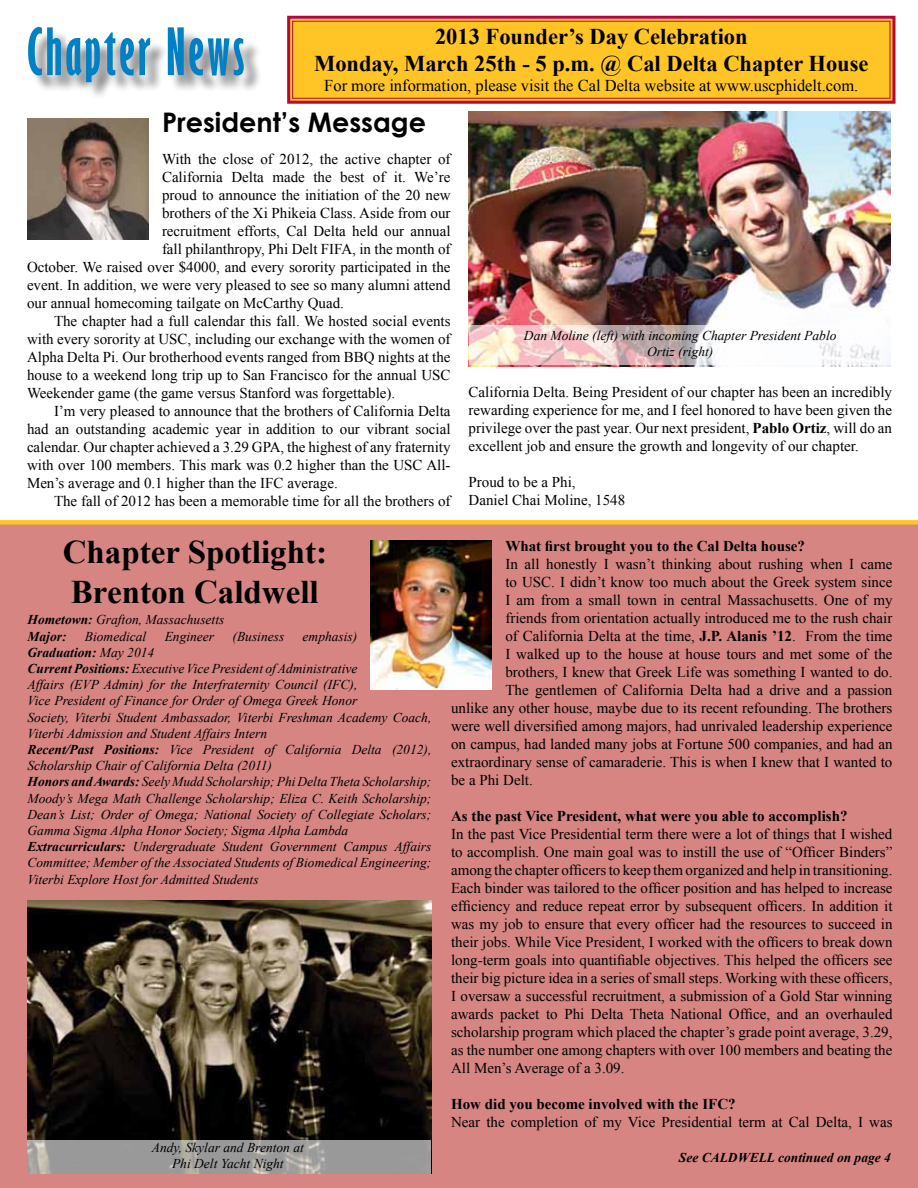
<style>
.page{position:relative;width:918px;height:1188px;background:#fff}
.page>*{position:absolute;margin:0;border:0;box-sizing:border-box;transform-origin:0 0}
.t1{font:700 extra-condensed 60px "Gill Sans";letter-spacing:.05em;color:#0081c6}
.t2{font:700 33px/39.6px "Times New Roman";color:#000}
.t3{font:700 27px "Century Gothic";color:#000}
.t4{font:700 22.5px/27px "Times New Roman";color:#000;text-align:center}
.t5{font:16.5px "Times New Roman";color:#000}
.t6{font:15px/18px "Times New Roman";color:#000;text-align:justify}
.t7{font:700 15px "Times New Roman";color:#000}
.t8{font:italic 13.5px/16.2px "Times New Roman";color:#000;text-align:center}
.t9{font:italic 700 13.5px "Times New Roman";color:#000}
.s1{font-weight:700}
</style>
<div class="page">
<div style="left:0;top:525px;width:918px;height:663px;background:#d68582"></div>
<img style="left:468px;top:112px;width:423px;height:255px">
<svg style="left:469px;top:325px;width:422px;height:40px"></svg>
<div style="left:31px;top:30px;width:231px;height:71px;background:#000;opacity:.5"></div>
<img style="left:28px;top:118px;width:120px;height:121px">
<img style="left:371px;top:541px;width:121px;height:148px">
<img style="left:28px;top:901px;width:403px;height:240px">
<svg style="left:27px;top:1141px;width:404px;height:33px;background:#9d9d9b"></svg>
<div style="left:0;top:520px;width:918px;height:5px;background:#ffc425"></div>
<svg style="left:287px;top:15px;width:609px;height:89px;background:#f8b52a"></svg>
<div style="left:292px;top:21px;width:599px;height:78px;border:1px solid #b30838"></div>
<h1 class="t1" style="left:27px;top:15px;width:219px">Chapter News</h1>
<h3 class="t4" style="left:314px;top:22px;width:556px">2013 Founder’s Day Celebration<br>Monday, March 25th - 5 p.m. @ Cal Delta Chapter House</h3>
<p class="t5" style="left:324px;top:74px;width:536px">For more information, please visit the Cal Delta website at www.uscphidelt.com.</p>
<h3 class="t3" style="left:162px;top:102px;width:266px">President’s Message</h3>
<p class="t6" style="left:162px;top:150px;width:290px">With the close of 2012, the active chapter of</p>
<p class="t6" style="left:162px;top:168px;width:290px">California Delta made the best of it. We’re</p>
<p class="t6" style="left:162px;top:186px;width:290px">proud to announce the initiation of the 20 new</p>
<p class="t6" style="left:162px;top:204px;width:290px">brothers of the Xi Phikeia Class. Aside from our</p>
<p class="t6" style="left:162px;top:222px;width:290px">recruitment efforts, Cal Delta held our annual</p>
<p class="t6" style="left:162px;top:240px;width:290px">fall philanthropy, Phi Delt FIFA, in the month of</p>
<p class="t6" style="left:27px;top:258px;width:425px">October. We raised over $4000, and every sorority participated in the</p>
<p class="t6" style="left:27px;top:276px;width:425px">event. In addition, we were very pleased to see so many alumni attend</p>
<p class="t6" style="left:27px;top:294px;width:319px">our annual homecoming tailgate on McCarthy Quad.</p>
<p class="t6" style="left:54px;top:312px;width:398px">The chapter had a full calendar this fall. We hosted social events</p>
<p class="t6" style="left:27px;top:330px;width:425px">with every sorority at USC, including our exchange with the women of</p>
<p class="t6" style="left:27px;top:348px;width:425px">Alpha Delta Pi. Our brotherhood events ranged from BBQ nights at the</p>
<p class="t6" style="left:27px;top:366px;width:425px">house to a weekend long trip up to San Francisco for the annual USC</p>
<p class="t6" style="left:27px;top:384px;width:370px">Weekender game (the game versus Stanford was forgettable).</p>
<p class="t6" style="left:54px;top:402px;width:398px">I’m very pleased to announce that the brothers of California Delta</p>
<p class="t6" style="left:27px;top:420px;width:425px">had an outstanding academic year in addition to our vibrant social</p>
<p class="t6" style="left:27px;top:438px;width:425px">calendar. Our chapter achieved a 3.29 GPA, the highest of any fraternity</p>
<p class="t6" style="left:27px;top:456px;width:425px">with over 100 members. This mark was 0.2 higher than the USC All-</p>
<p class="t6" style="left:27px;top:474px;width:312px">Men’s average and 0.1 higher than the IFC average.</p>
<p class="t6" style="left:54px;top:492px;width:398px">The fall of 2012 has been a memorable time for all the brothers of</p>
<p class="t8" style="left:524px;top:327px;width:314px">Dan Moline (left) with incoming Chapter President Pablo<br>Ortiz (right)</p>
<p class="t6" style="left:469px;top:383px;width:425px">California Delta. Being President of our chapter has been an incredibly rewarding experience for me, and I feel honored to have been given the privilege over the past year. Our next president, <span class="s1">Pablo Ortiz</span>, will do an excellent job and ensure the growth and longevity of our chapter.</p>
<p class="t6" style="left:469px;top:473px;width:158px">Proud to be a Phi,<br>Daniel Chai Moline, 1548</p>
<h2 class="t2" style="left:63px;top:531px;width:266px">Chapter Spotlight:<br>Brenton Caldwell</h2>
<p class="t8" style="left:28px;top:611px;width:198px;text-align:left"><span class="s1">Hometown:</span> Grafton, Massachusetts<br><span class="s1">Major:</span></p>
<p class="t8" style="left:85px;top:628px;width:63px">Biomedical</p>
<p class="t8" style="left:165px;top:628px;width:51px">Engineer</p>
<p class="t8" style="left:233px;top:628px;width:53px">(Business</p>
<p class="t8" style="left:303px;top:628px;width:56px">emphasis)</p>
<p class="t8" style="left:28px;top:644px;width:405px;text-align:left"><span class="s1">Graduation:</span> May 2014<br><span class="s1">Current Positions:</span> Executive Vice President of Administrative<br>Affairs (EVP Admin) for the Interfraternity Council (IFC),<br>Vice President of Finance for Order of Omega Greek Honor<br>Society, Viterbi Student Ambassador, Viterbi Freshman Academy Coach, Viterbi Admission and Student Affairs Intern<br><span class="s1">Recent/Past Positions:</span> Vice President of California Delta (2012), Scholarship Chair of California Delta (2011)<br><span class="s1">Honors and Awards:</span> Seely Mudd Scholarship; Phi Delta Theta Scholarship; Moody’s Mega Math Challenge Scholarship; Eliza C. Keith Scholarship; Dean’s List; Order of Omega; National Society of Collegiate Scholars; Gamma Sigma Alpha Honor Society; Sigma Alpha Lambda <span class="s1">Extracurriculars:</span> Undergraduate Student Government Campus Affairs Committee; Member of the Associated Students of Biomedical Engineering; Viterbi Explore Host for Admitted Students</p>
<p class="t8" style="left:152px;top:1139px;width:154px">Andy, Skylar and Brenton at<br>Phi Delt Yacht Night</p>
<p class="t7" style="left:505px;top:536px;width:301px">What first brought you to the Cal Delta house?</p>
<p class="t6" style="left:505px;top:555px;width:389px">In all honestly I wasn’t thinking about rushing when I came</p>
<p class="t6" style="left:505px;top:573px;width:389px">to USC. I didn’t know too much about the Greek system since</p>
<p class="t6" style="left:505px;top:591px;width:389px">I am from a small town in central Massachusetts. One of my</p>
<p class="t6" style="left:505px;top:609px;width:389px">friends from orientation actually introduced me to the rush chair</p>
<p class="t6" style="left:505px;top:627px;width:389px">of California Delta at the time, <span class="s1">J.P. Alanis ’12</span>. From the time</p>
<p class="t6" style="left:505px;top:645px;width:389px">I walked up to the house at house tours and met some of the</p>
<p class="t6" style="left:505px;top:663px;width:389px">brothers, I knew that Greek Life was something I wanted to do.</p>
<p class="t6" style="left:505px;top:681px;width:389px">The gentlemen of California Delta had a drive and a passion</p>
<p class="t6" style="left:451px;top:699px;width:443px">unlike any other house, maybe due to its recent refounding. The brothers</p>
<p class="t6" style="left:451px;top:717px;width:443px">were well diversified among majors, had unrivaled leadership experience</p>
<p class="t6" style="left:451px;top:735px;width:443px">on campus, had landed many jobs at Fortune 500 companies, and had an</p>
<p class="t6" style="left:451px;top:753px;width:443px">extraordinary sense of camaraderie. This is when I knew that I wanted to</p>
<p class="t6" style="left:451px;top:771px;width:83px">be a Phi Delt.</p>
<p class="t7" style="left:451px;top:806px;width:398px">As the past Vice President, what were you able to accomplish?</p>
<p class="t6" style="left:451px;top:825px;width:443px">In the past Vice Presidential term there were a lot of things that I wished to accomplish. One main goal was to instill the use of “Officer Binders” among the chapter officers to keep them organized and help in transitioning.<br>Each binder was tailored to the officer position and has helped to increase efficiency and reduce repeat error by subsequent officers. In addition it was my job to ensure that every officer had the resources to succeed in their jobs. While Vice President, I worked with the officers to break down long-term goals into quantifiable objectives. This helped the officers see their big picture idea in a series of small steps. Working with these officers, I oversaw a successful recruitment, a submission of a Gold Star winning awards packet to Phi Delta Theta National Office, and an overhauled scholarship program which placed the chapter’s grade point average, 3.29, as the number one among chapters with over 100 members and beating the All Men’s Average of a 3.09.</p>
<p class="t7" style="left:451px;top:1094px;width:286px">How did you become involved with the IFC?</p>
<p class="t6" style="left:451px;top:1113px;width:443px">Near the completion of my Vice Presidential term at Cal Delta, I was</p>
<p class="t9" style="left:679px;top:1148px;width:214px">See CALDWELL continued on page 4</p>
</div>
